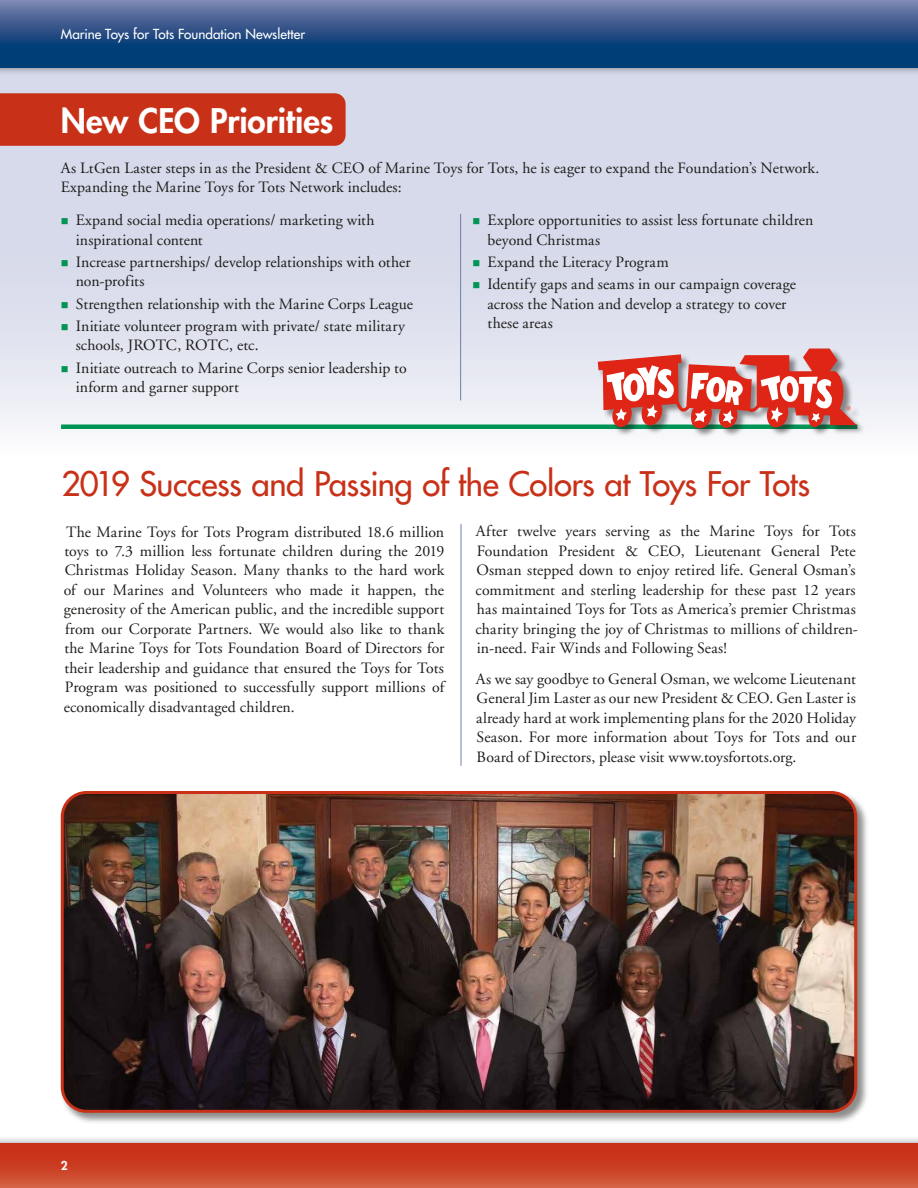
<style>
.page{position:relative;width:918px;height:1188px;background:#fff}
.page>*{position:absolute;margin:0;border:0;box-sizing:border-box;transform-origin:0 0}
.t1{font:33px "Futura";letter-spacing:-.015em;color:#c83118}
.t2{font:800 33px "Futura";letter-spacing:-.005em;color:#fff}
.t3{font:15.75px/19.5px "Adobe Garamond";letter-spacing:.005em;color:#1c1c1a}
.t4{font:13.5px "Futura";color:#fff}
.t5{font:800 12px "Futura";color:#fff}
</style>
<div class="page">
<hr style="left:461px;top:524px;width:1px;height:242px;background:#707eab">
<div style="left:60px;top:790px;width:808px;height:334px;background:#1c1c1a;opacity:.5"></div>
<img style="left:62px;top:793px;width:794px;height:318px">
<div style="left:61px;top:791px;width:796px;height:322px;border:3px solid #c83118;border-radius:24px"></div>
<div style="left:0;top:69px;width:918px;height:387px;background:linear-gradient(to bottom,#ced2e5,#eff0f6)"></div>
<div style="left:61px;top:424px;width:796px;height:5px;background:#009455"></div>
<div style="left:598px;top:349px;width:268px;height:89px;background:#1c1c1a;opacity:.5"></div>
<svg style="left:598px;top:349px;width:258px;height:79px"></svg>
<div style="left:0;top:93px;width:346px;height:53px;background:#c83118"></div>
<hr style="left:460px;top:214px;width:1px;height:187px;background:#707eab">
<div style="left:0;top:0;width:918px;height:75px;background:#1c1c1a;opacity:.5"></div>
<svg style="left:0;top:0;width:918px;height:68px;background:#2c5489"></svg>
<div style="left:0;top:1135px;width:918px;height:53px;background:#1c1c1a;opacity:.5"></div>
<div style="left:0;top:1143px;width:918px;height:45px;background:linear-gradient(to bottom,#c5270f,#d25b3d)"></div>
<svg style="left:62px;top:218px;width:6px;height:6px"></svg>
<svg style="left:62px;top:260px;width:6px;height:6px"></svg>
<svg style="left:62px;top:302px;width:6px;height:6px"></svg>
<svg style="left:62px;top:324px;width:6px;height:6px"></svg>
<svg style="left:62px;top:366px;width:6px;height:6px"></svg>
<svg style="left:473px;top:218px;width:6px;height:6px"></svg>
<svg style="left:473px;top:260px;width:6px;height:6px"></svg>
<svg style="left:473px;top:282px;width:6px;height:6px"></svg>
<p class="t4" style="left:61px;top:25px;width:246px">Marine Toys for Tots Foundation Newsletter</p>
<h1 class="t2" style="left:61px;top:99px;width:274px">New CEO Priorities</h1>
<p class="t3" style="left:61px;top:158px;width:760px">As LtGen Laster steps in as the President &amp; CEO of Marine Toys for Tots, he is eager to expand the Foundation’s Network.<br>Expanding the Marine Toys for Tots Network includes:</p>
<p class="t3" style="left:76px;top:211px;width:300px">Expand social media operations/ marketing with inspirational content</p>
<p class="t3" style="left:76px;top:253px;width:336px">Increase partnerships/ develop relationships with other non-profits</p>
<p class="t3" style="left:76px;top:293px;width:339px;line-height:22.2px">Strengthen relationship with the Marine Corps League<br>Initiate volunteer program with private/ state military</p>
<p class="t3" style="left:76px;top:335px;width:332px;line-height:22.2px">schools, JROTC, ROTC, etc.<br>Initiate outreach to Marine Corps senior leadership to</p>
<p class="t3" style="left:76px;top:378px;width:165px">inform and garner support</p>
<p class="t3" style="left:487px;top:211px;width:327px">Explore opportunities to assist less fortunate children beyond Christmas</p>
<p class="t3" style="left:487px;top:251px;width:310px;line-height:22.2px">Expand the Literacy Program<br>Identify gaps and seams in our campaign coverage</p>
<p class="t3" style="left:487px;top:294px;width:301px">across the Nation and develop a strategy to cover these areas</p>
<h1 class="t1" style="left:62px;top:462px;width:750px">2019 Success and Passing of the Colors at Toys For Tots</h1>
<p class="t3" style="left:64px;top:522px;width:382px;text-align:justify">The Marine Toys for Tots Program distributed 18.6 million toys to 7.3 million less fortunate children during the 2019<br>Christmas Holiday Season. Many thanks to the hard work of our Marines and Volunteers who made it happen, the generosity of the American public, and the incredible support from our Corporate Partners. We would also like to thank the Marine Toys for Tots Foundation Board of Directors for their leadership and guidance that ensured the Toys for Tots Program was positioned to successfully support millions of economically disadvantaged children.</p>
<p class="t3" style="left:475px;top:522px;width:384px">After twelve years serving as the Marine Toys for Tots Foundation President &amp; CEO, Lieutenant General Pete Osman stepped down to enjoy retired life. General Osman’s commitment and sterling leadership for these past 12 years has maintained Toys for Tots as America’s premier Christmas charity bringing the joy of Christmas to millions of children&shy;in-need. Fair Winds and Following Seas!</p>
<p class="t3" style="left:476px;top:669px;width:382px;text-align:justify">As we say goodbye to General Osman, we welcome Lieutenant General Jim Laster as our new President &amp; CEO. Gen Laster is already hard at work implementing plans for the 2020 Holiday Season. For more information about Toys for Tots and our Board of Directors, please visit www.toysfortots.org.</p>
<p class="t5" style="left:61px;top:1158px;width:8px">2</p>
</div>
